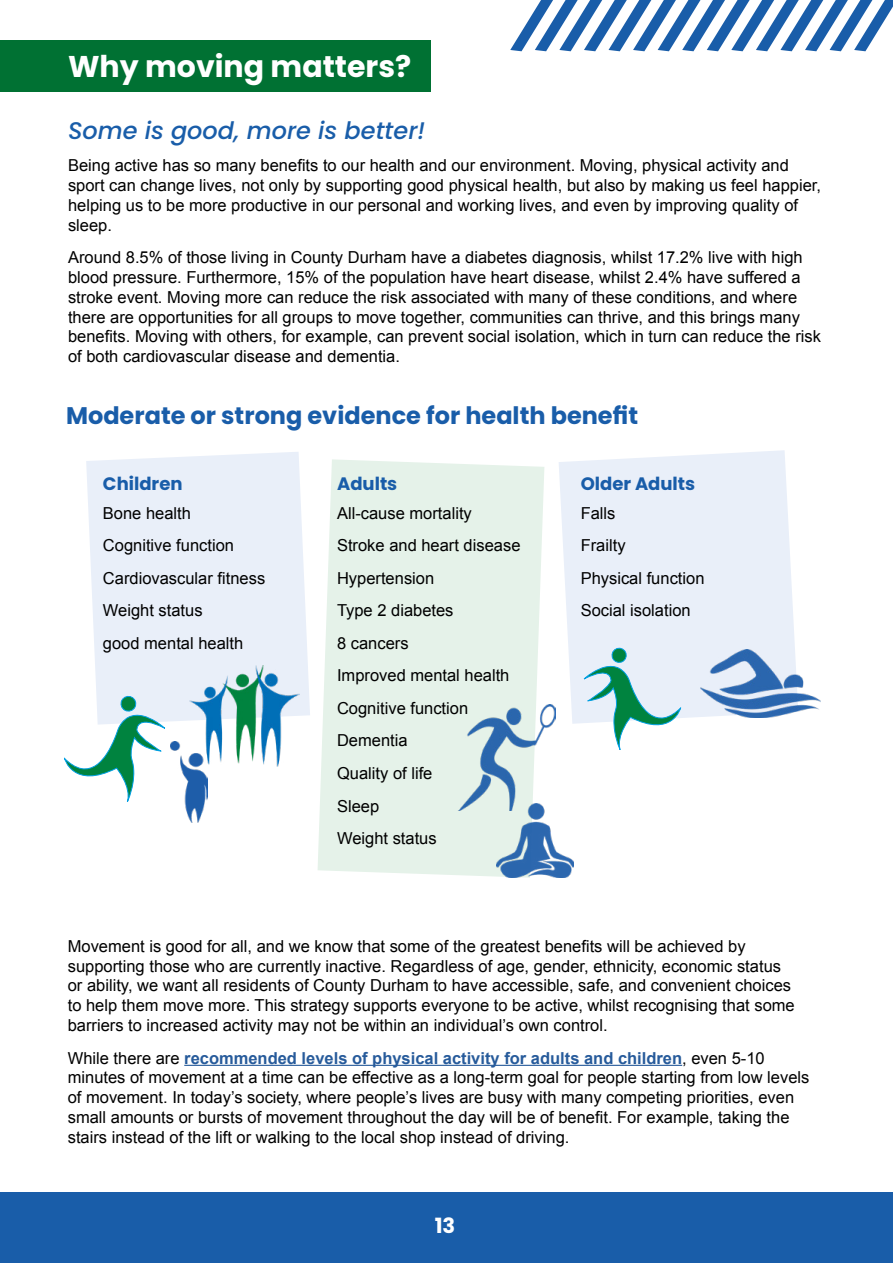
<style>
.page{position:relative;width:893px;height:1263px;background:#fff}
.page>*{position:absolute;margin:0;border:0;box-sizing:border-box;transform-origin:0 0}
.H2_white{font:700 30px "Poppins";color:#fff}
.H3_sub_heading_colou{font:700 24px "Poppins";color:#195da9}
.Highlight_paragraph{font:italic 500 24px "Poppins";color:#195da9}
.t1{font:700 21px "Poppins";color:#fff}
.H4_blue_bold_12pt{font:700 18px "Poppins";color:#195da9}
.Para_body_11pt{font:16.5px/19.8px "Arial";color:#000}
.s1{font-weight:700;color:#275b9b}
</style>
<div class="page">
<div style="left:0;top:1192px;width:893px;height:71px;background:#195da9"></div>
<div style="left:0;top:40px;width:431px;height:51px;background:#007133"></div>
<svg style="left:86px;top:452px;width:224px;height:270px;background:#eaf0f9"></svg>
<div style="left:318px;top:459px;width:226px;height:419px;background:#e5f2e9"></div>
<svg style="left:559px;top:450px;width:236px;height:274px;background:#ebf0f9"></svg>
<img style="left:497px;top:811px;width:76px;height:66px">
<svg style="left:64px;top:695px;width:101px;height:107px"></svg>
<hr style="left:184px;top:1065px;width:498px;height:1px;background:#275b9b">
<img style="left:701px;top:649px;width:119px;height:68px">
<img style="left:171px;top:741px;width:36px;height:81px">
<img style="left:189px;top:665px;width:111px;height:101px">
<svg style="left:584px;top:647px;width:97px;height:103px"></svg>
<img style="left:457px;top:704px;width:99px;height:107px">
<svg style="left:510px;top:0;width:383px;height:52px"></svg>
<h2 class="H2_white" style="left:68px;top:49px;width:345px">Why moving matters?</h2>
<p class="Highlight_paragraph" style="left:68px;top:116px;width:359px">Some is good, more is better!</p>
<p class="Para_body_11pt" style="left:68px;top:156px;width:755px">Being active has so many benefits to our health and our environment. Moving, physical activity and sport can change lives, not only by supporting good physical health, but also by making us feel happier, helping us to be more productive in our personal and working lives, and even by improving quality of sleep.</p>
<p class="Para_body_11pt" style="left:68px;top:248px;width:754px">Around 8.5% of those living in County Durham have a diabetes diagnosis, whilst 17.2% live with high blood pressure. Furthermore, 15% of the population have heart disease, whilst 2.4% have suffered a stroke event. Moving more can reduce the risk associated with many of these conditions, and where there are opportunities for all groups to move together, communities can thrive, and this brings many benefits. Moving with others, for example, can prevent social isolation, which in turn can reduce the risk of both cardiovascular disease and dementia.</p>
<h3 class="H3_sub_heading_colou" style="left:66px;top:402px;width:574px">Moderate or strong evidence for health benefit</h3>
<h4 class="H4_blue_bold_12pt" style="left:103px;top:473px;width:81px">Children</h4>
<p class="Para_body_11pt" style="left:103px;top:503px;width:90px">Bone health</p>
<p class="Para_body_11pt" style="left:103px;top:535px;width:133px">Cognitive function</p>
<p class="Para_body_11pt" style="left:103px;top:568px;width:164px">Cardiovascular fitness</p>
<p class="Para_body_11pt" style="left:103px;top:601px;width:101px">Weight status</p>
<p class="Para_body_11pt" style="left:103px;top:633px;width:142px">good mental health</p>
<h4 class="H4_blue_bold_12pt" style="left:337px;top:473px;width:62px">Adults</h4>
<p class="Para_body_11pt" style="left:337px;top:503px;width:136px">All-cause mortality</p>
<p class="Para_body_11pt" style="left:337px;top:535px;width:185px">Stroke and heart disease</p>
<p class="Para_body_11pt" style="left:337px;top:568px;width:99px">Hypertension</p>
<p class="Para_body_11pt" style="left:337px;top:601px;width:118px">Type 2 diabetes</p>
<p class="Para_body_11pt" style="left:337px;top:633px;width:73px">8 cancers</p>
<p class="Para_body_11pt" style="left:337px;top:666px;width:174px">Improved mental health</p>
<p class="Para_body_11pt" style="left:337px;top:698px;width:133px">Cognitive function</p>
<p class="Para_body_11pt" style="left:337px;top:731px;width:72px">Dementia</p>
<p class="Para_body_11pt" style="left:337px;top:763px;width:97px">Quality of life</p>
<p class="Para_body_11pt" style="left:337px;top:796px;width:44px">Sleep</p>
<p class="Para_body_11pt" style="left:337px;top:828px;width:101px">Weight status</p>
<h4 class="H4_blue_bold_12pt" style="left:581px;top:473px;width:116px">Older Adults</h4>
<p class="Para_body_11pt" style="left:581px;top:503px;width:36px">Falls</p>
<p class="Para_body_11pt" style="left:581px;top:535px;width:46px">Frailty</p>
<p class="Para_body_11pt" style="left:581px;top:568px;width:125px">Physical function</p>
<p class="Para_body_11pt" style="left:581px;top:601px;width:112px">Social isolation</p>
<p class="Para_body_11pt" style="left:68px;top:936px;width:728px">Movement is good for all, and we know that some of the greatest benefits will be achieved by supporting those who are currently inactive. Regardless of age, gender, ethnicity, economic status or ability, we want all residents of County Durham to have accessible, safe, and convenient choices to help them move more. This strategy supports everyone to be active, whilst recognising that some barriers to increased activity may not be within an individual’s own control.</p>
<p class="Para_body_11pt" style="left:68px;top:1048px;width:743px">While there are <span class="s1">recommended levels of physical activity for adults and children</span>, even 5-10 minutes of movement at a time can be effective as a long-term goal for people starting from low levels of movement. In today’s society, where people’s lives are busy with many competing priorities, even small amounts or bursts of movement throughout the day will be of benefit. For example, taking the stairs instead of the lift or walking to the local shop instead of driving.</p>
<p class="t1" style="left:435px;top:1213px;width:22px">13</p>
</div>
